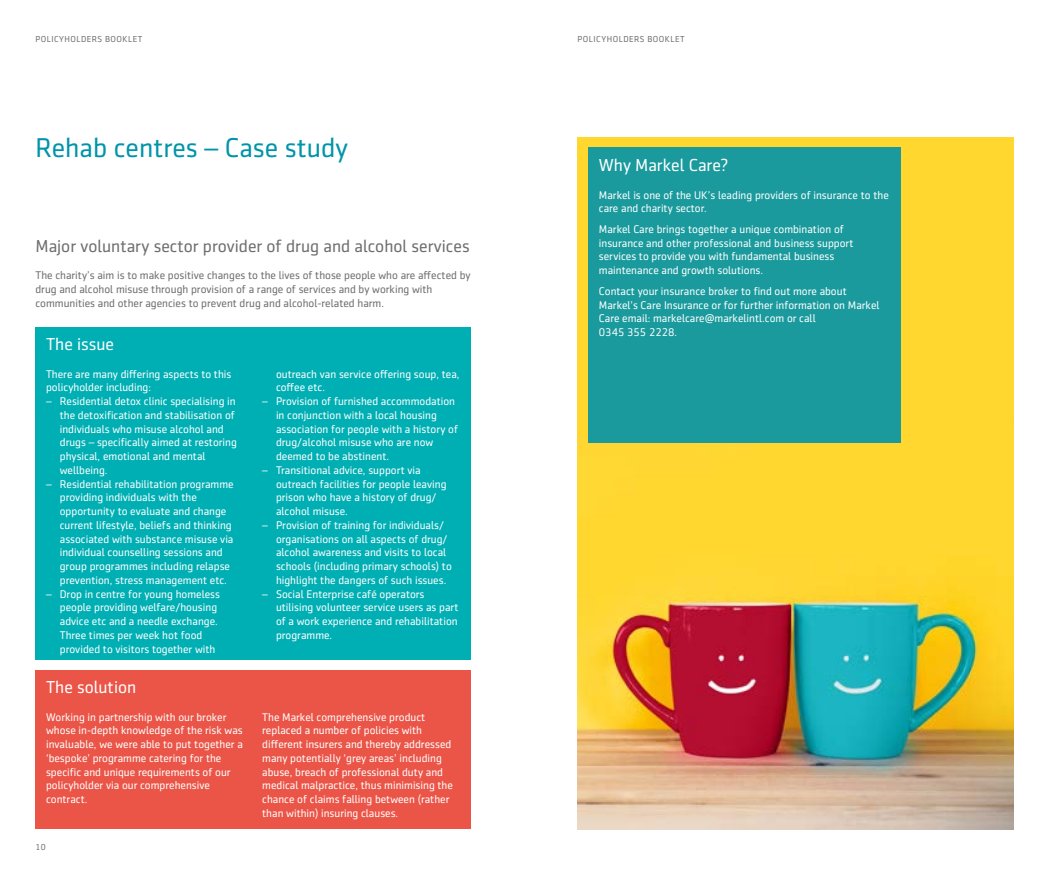
<style>
.page{position:relative;width:1049px;height:886px;background:#fff}
.page>*{position:absolute;margin:0;border:0;box-sizing:border-box;transform-origin:0 0}
.t1{font:27.5px "Sentico Sans DT";color:#0094aa}
.t2{font:17.5px "Sentico Sans DT";color:#6e6d6f}
.t3{font:17.5px "Sentico Sans DT";color:#fff}
.t4{font:11.25px/13.8px "Sentico Sans DT";color:#fff}
.t5{font:11.25px/13.8px "Sentico Sans DT";color:#6e6d6f}
.t6{font:8.75px "Sentico Sans DT";letter-spacing:.05em;color:#6e6d6f}
</style>
<div class="page">
<div style="left:35px;top:327px;width:436px;height:333px;background:#00afb4"></div>
<div style="left:35px;top:670px;width:436px;height:159px;background:#ea5548"></div>
<img style="left:578px;top:137px;width:435px;height:692px">
<div style="left:588px;top:148px;width:313px;height:295px;background:#1a9a9d"></div>
<p class="t6" style="left:35px;top:34px;width:109px">POLICYHOLDERS BOOKLET</p>
<h1 class="t1" style="left:35px;top:132px;width:314px">Rehab centres – Case study</h1>
<h2 class="t2" style="left:35px;top:236px;width:436px">Major voluntary sector provider of drug and alcohol services</h2>
<p class="t5" style="left:35px;top:268px;width:437px">The charity’s aim is to make positive changes to the lives of those people who are affected by drug and alcohol misuse through provision of a range of services and by working with communities and other agencies to prevent drug and alcohol-related harm.</p>
<h2 class="t3" style="left:46px;top:335px;width:69px">The issue</h2>
<p class="t4" style="left:46px;top:367px;width:187px">There are many differing aspects to this policyholder including:</p>
<p class="t4" style="left:60px;top:394px;width:179px;text-indent:-14px">– Residential detox clinic specialising in the detoxification and stabilisation of individuals who misuse alcohol and drugs – specifically aimed at restoring physical, emotional and mental wellbeing.</p>
<p class="t4" style="left:60px;top:477px;width:175px;text-indent:-14px">– Residential rehabilitation programme providing individuals with the opportunity to evaluate and change current lifestyle, beliefs and thinking associated with substance misuse via individual counselling sessions and group programmes including relapse prevention, stress management etc.</p>
<p class="t4" style="left:60px;top:587px;width:162px;text-indent:-14px">– Drop in centre for young homeless people providing welfare/housing advice etc and a needle exchange.<br>Three times per week hot food provided to visitors together with</p>
<p class="t4" style="left:276px;top:367px;width:185px">outreach van service offering soup, tea, coffee etc.</p>
<p class="t4" style="left:276px;top:394px;width:184px;text-indent:-14px">– Provision of furnished accommodation in conjunction with a local housing association for people with a history of drug/alcohol misuse who are now deemed to be abstinent.</p>
<p class="t4" style="left:276px;top:463px;width:172px;text-indent:-14px">– Transitional advice, support via outreach facilities for people leaving prison who have a history of drug/ alcohol misuse.</p>
<p class="t4" style="left:276px;top:518px;width:177px;text-indent:-14px">– Provision of training for individuals/ organisations on all aspects of drug/ alcohol awareness and visits to local schools (including primary schools) to highlight the dangers of such issues.</p>
<p class="t4" style="left:276px;top:587px;width:184px;text-indent:-14px">– Social Enterprise café operators utilising volunteer service users as part of a work experience and rehabilitation programme.</p>
<h2 class="t3" style="left:46px;top:678px;width:92px">The solution</h2>
<p class="t4" style="left:46px;top:710px;width:198px">Working in partnership with our broker whose in-depth knowledge of the risk was invaluable, we were able to put together a ‘bespoke’ programme catering for the specific and unique requirements of our policyholder via our comprehensive contract.</p>
<p class="t4" style="left:262px;top:710px;width:192px">The Markel comprehensive product replaced a number of policies with different insurers and thereby addressed many potentially ‘grey areas’ including abuse, breach of professional duty and medical malpractice, thus minimising the chance of claims falling between (rather than within) insuring clauses.</p>
<p class="t6" style="left:35px;top:842px;width:12px">10</p>
<p class="t6" style="left:578px;top:34px;width:109px">POLICYHOLDERS BOOKLET</p>
<h2 class="t3" style="left:599px;top:155px;width:131px">Why Markel Care?</h2>
<p class="t4" style="left:599px;top:188px;width:291px">Markel is one of the UK’s leading providers of insurance to the care and charity sector.</p>
<p class="t4" style="left:599px;top:222px;width:256px">Markel Care brings together a unique combination of insurance and other professional and business support services to provide you with fundamental business maintenance and growth solutions.</p>
<p class="t4" style="left:599px;top:284px;width:282px">Contact your insurance broker to find out more about Markel’s Care Insurance or for further information on Markel Care email: markelcare@markelintl.com or call<br>0345 355 2228.</p>
</div>
